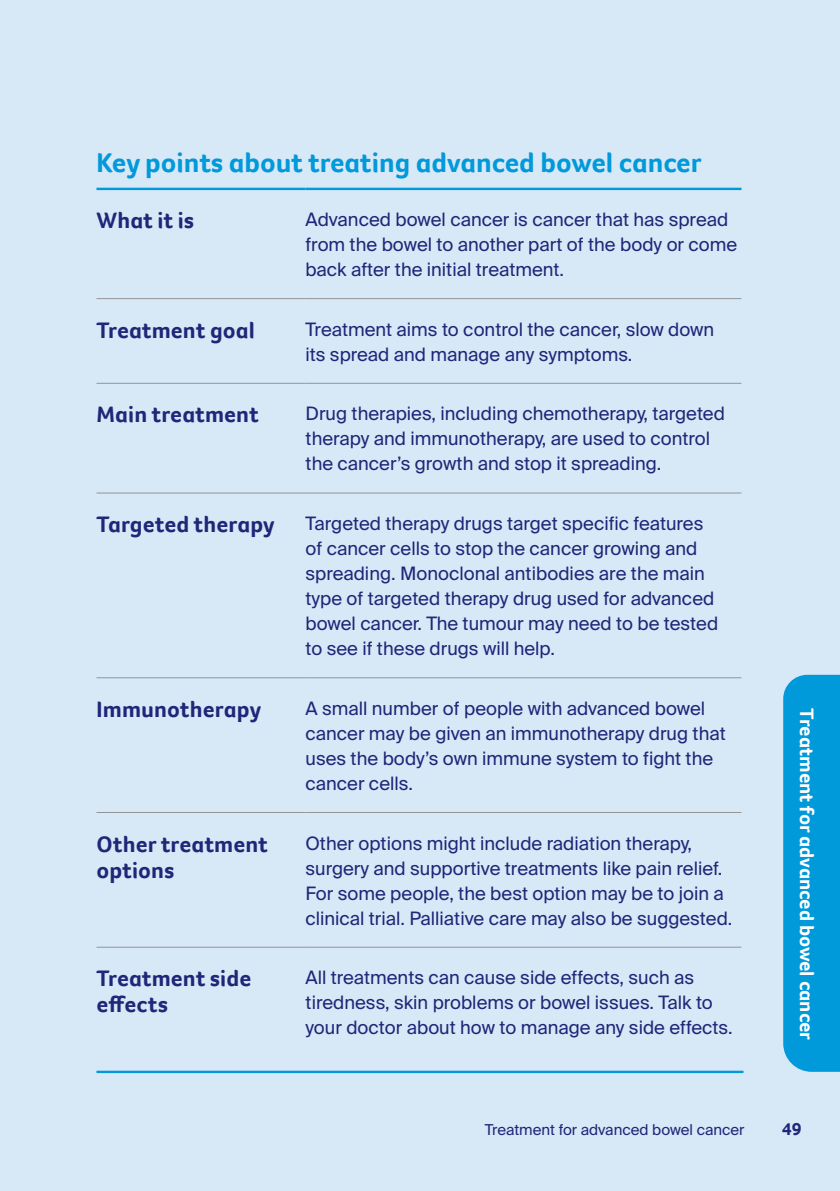
<style>
.page{position:relative;width:840px;height:1191px;background:#fff}
.page>*{position:absolute;margin:0;border:0;box-sizing:border-box;transform-origin:0 0}
.t1{font:700 28px "Foco CC";color:#0099da}
.t2{font:700 23px/26px "Foco CC";letter-spacing:.005em;color:#1e2778}
.t3{font:700 20px "Foco CC";color:#fff}
.t4{font:18.4px/25px "Suisse Intl";color:#1e2778}
.t5{font:700 18px "Foco CC";color:#1e2778}
.t6{font:15px "Suisse Intl";color:#1e2778}
</style>
<div class="page">
<div style="left:0;top:0;width:839px;height:1191px;background:#d7e8f7"></div>
<hr style="left:96px;top:188px;width:209px;height:2px;background:#0099da">
<hr style="left:305px;top:188px;width:436px;height:2px;background:#0099da">
<hr style="left:96px;top:298px;width:209px;height:1px;background:#939597">
<hr style="left:305px;top:298px;width:436px;height:1px;background:#939597">
<hr style="left:96px;top:383px;width:209px;height:1px;background:#939597">
<hr style="left:305px;top:383px;width:436px;height:1px;background:#939597">
<hr style="left:96px;top:492px;width:209px;height:1px;background:#939597">
<hr style="left:305px;top:492px;width:436px;height:1px;background:#939597">
<hr style="left:96px;top:677px;width:209px;height:1px;background:#939597">
<hr style="left:305px;top:677px;width:436px;height:1px;background:#939597">
<hr style="left:96px;top:812px;width:209px;height:1px;background:#939597">
<hr style="left:305px;top:812px;width:436px;height:1px;background:#939597">
<hr style="left:96px;top:946px;width:209px;height:1px;background:#939597">
<hr style="left:305px;top:946px;width:436px;height:1px;background:#939597">
<hr style="left:96px;top:1070px;width:647px;height:3px;background:#0099da">
<div style="left:783px;top:675px;width:56px;height:396px;background:#0099da"></div>
<h1 class="t1" style="left:96px;top:144px;width:606px">Key points about treating advanced bowel cancer</h1>
<p class="t2" style="left:96px;top:207px;width:99px">What it is</p>
<p class="t4" style="left:305px;top:207px;width:433px">Advanced bowel cancer is cancer that has spread from the bowel to another part of the body or come back after the initial treatment.</p>
<p class="t2" style="left:96px;top:317px;width:160px">Treatment goal</p>
<p class="t4" style="left:305px;top:317px;width:410px">Treatment aims to control the cancer, slow down its spread and manage any symptoms.</p>
<p class="t2" style="left:96px;top:401px;width:164px">Main treatment</p>
<p class="t4" style="left:305px;top:401px;width:421px">Drug therapies, including chemotherapy, targeted therapy and immunotherapy, are used to control the cancer’s growth and stop it spreading.</p>
<p class="t2" style="left:96px;top:511px;width:179px">Targeted therapy</p>
<p class="t4" style="left:305px;top:511px;width:414px">Targeted therapy drugs target specific features of cancer cells to stop the cancer growing and spreading. Monoclonal antibodies are the main type of targeted therapy drug used for advanced bowel cancer. The tumour may need to be tested to see if these drugs will help.</p>
<p class="t2" style="left:96px;top:696px;width:166px">Immunotherapy</p>
<p class="t4" style="left:305px;top:696px;width:421px">A small number of people with advanced bowel cancer may be given an immunotherapy drug that uses the body’s own immune system to fight the cancer cells.</p>
<p class="t2" style="left:96px;top:830px;width:173px">Other treatment options</p>
<p class="t4" style="left:305px;top:830px;width:428px">Other options might include radiation therapy, surgery and supportive treatments like pain relief.<br>For some people, the best option may be to join a clinical trial. Palliative care may also be suggested.</p>
<p class="t2" style="left:96px;top:965px;width:156px">Treatment side effects</p>
<p class="t4" style="left:305px;top:965px;width:428px">All treatments can cause side effects, such as tiredness, skin problems or bowel issues. Talk to your doctor about how to manage any side effects.</p>
<p class="t3" style="left:819px;top:707px;width:333px;rotate:90deg">Treatment for advanced bowel cancer</p>
<p class="t6" style="left:484px;top:1121px;width:261px">Treatment for advanced bowel cancer</p>
<p class="t5" style="left:781px;top:1117px;width:21px">49</p>
</div>
